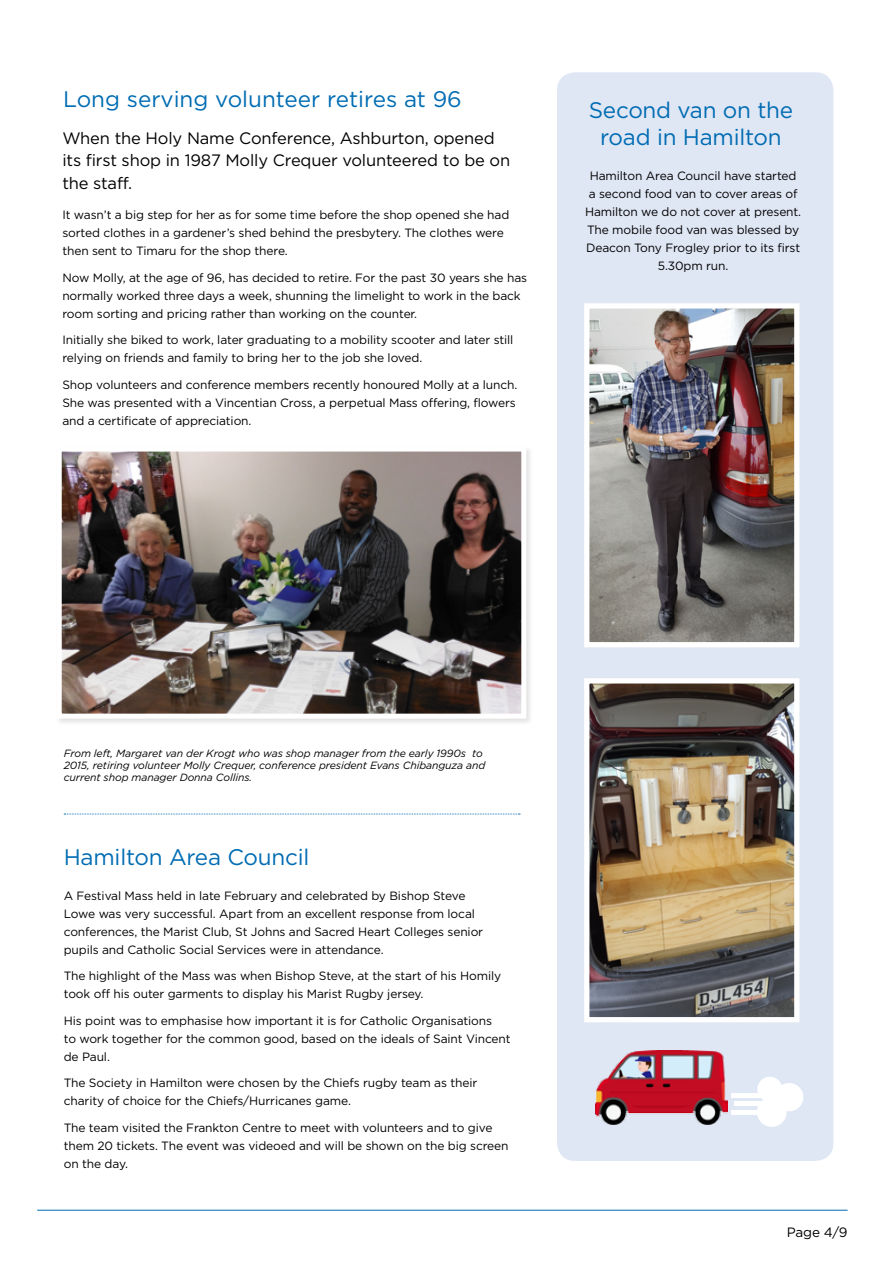
<style>
.page{position:relative;width:893px;height:1263px;background:#fff}
.page>*{position:absolute;margin:0;border:0;box-sizing:border-box;transform-origin:0 0}
.t1{font:22.5px/27px "Gotham";letter-spacing:-.01em;color:#006cb3;text-align:center}
.t2{font:16.5px/22.5px "Gotham";letter-spacing:-.01em;color:#000}
.t3{font:13.5px "Gotham";color:#000}
.t4{font:12px/18px "Gotham";letter-spacing:-.01em;color:#000}
.t5{font:italic 10.5px/12px "Gotham";letter-spacing:-.01em;color:#000}
</style>
<div class="page">
<hr style="left:37px;top:1210px;width:811px;height:1px;background:#006cb3">
<div style="left:55px;top:445px;width:479px;height:281px;background:#000;opacity:.12"></div>
<img style="left:63px;top:452px;width:457px;height:261px">
<div style="left:57px;top:446px;width:469px;height:273px;border:5px solid #fff"></div>
<div style="left:557px;top:72px;width:276px;height:1089px;background:#dfe6f4;border-radius:18px"></div>
<svg style="left:64px;top:814px;width:456px;height:1px"></svg>
<img style="left:590px;top:309px;width:203px;height:332px">
<div style="left:584px;top:303px;width:215px;height:344px;border:5px solid #fff"></div>
<img style="left:590px;top:684px;width:203px;height:332px">
<div style="left:584px;top:678px;width:215px;height:344px;border:5px solid #fff"></div>
<img style="left:595px;top:1051px;width:133px;height:74px">
<hr style="left:731px;top:1093px;width:52px;height:4px;background:#fff">
<div style="left:734px;top:1101px;width:55px;height:5px;background:#fff"></div>
<hr style="left:731px;top:1110px;width:52px;height:4px;background:#fff">
<div style="left:757px;top:1077px;width:25px;height:25px;background:#fff;border-radius:50%"></div>
<div style="left:757px;top:1097px;width:30px;height:30px;background:#fff;border-radius:50%"></div>
<div style="left:775px;top:1083px;width:28px;height:28px;background:#fff;border-radius:50%"></div>
<h1 class="t1" style="left:63px;top:85px;width:400px">Long serving volunteer retires at 96</h1>
<h2 class="t2" style="left:62px;top:126px;width:449px">When the Holy Name Conference, Ashburton, opened its first shop in 1987 Molly Crequer volunteered to be on the staff.</h2>
<p class="t4" style="left:62px;top:206px;width:448px">It wasn’t a big step for her as for some time before the shop opened she had sorted clothes in a gardener’s shed behind the presbytery. The clothes were then sent to Timaru for the shop there.</p>
<p class="t4" style="left:62px;top:268px;width:466px">Now Molly, at the age of 96, has decided to retire. For the past 30 years she has normally worked three days a week, shunning the limelight to work in the back room sorting and pricing rather than working on the counter.</p>
<p class="t4" style="left:62px;top:331px;width:452px">Initially she biked to work, later graduating to a mobility scooter and later still relying on friends and family to bring her to the job she loved.</p>
<p class="t4" style="left:62px;top:375px;width:457px">Shop volunteers and conference members recently honoured Molly at a lunch.<br>She was presented with a Vincentian Cross, a perpetual Mass offering, flowers and a certificate of appreciation.</p>
<h1 class="t1" style="left:589px;top:96px;width:206px">Second van on the road in Hamilton</h1>
<p class="t4" style="left:585px;top:166px;width:218px;text-align:center">Hamilton Area Council have started a second food van to cover areas of<br>Hamilton we do not cover at present.<br>The mobile food van was blessed by<br>Deacon Tony Frogley prior to its first<br>5.30pm run.</p>
<p class="t5" style="left:64px;top:747px;width:423px">From left, Margaret van der Krogt who was shop manager from the early 1990s to<br>2015, retiring volunteer Molly Crequer, conference president Evans Chibanguza and current shop manager Donna Collins.</p>
<h1 class="t1" style="left:64px;top:843px;width:247px">Hamilton Area Council</h1>
<p class="t4" style="left:64px;top:886px;width:421px">A Festival Mass held in late February and celebrated by Bishop Steve Lowe was very successful. Apart from an excellent response from local conferences, the Marist Club, St Johns and Sacred Heart Colleges senior pupils and Catholic Social Services were in attendance.</p>
<p class="t4" style="left:64px;top:966px;width:439px">The highlight of the Mass was when Bishop Steve, at the start of his Homily took off his outer garments to display his Marist Rugby jersey.</p>
<p class="t4" style="left:64px;top:1011px;width:448px">His point was to emphasise how important it is for Catholic Organisations<br>to work together for the common good, based on the ideals of Saint Vincent de Paul.</p>
<p class="t4" style="left:64px;top:1073px;width:415px">The Society in Hamilton were chosen by the Chiefs rugby team as their charity of choice for the Chiefs/Hurricanes game.</p>
<p class="t4" style="left:64px;top:1118px;width:446px">The team visited the Frankton Centre to meet with volunteers and to give them 20 tickets. The event was videoed and will be shown on the big screen on the day.</p>
<p class="t3" style="left:787px;top:1223px;width:62px">Page 4/9</p>
</div>
